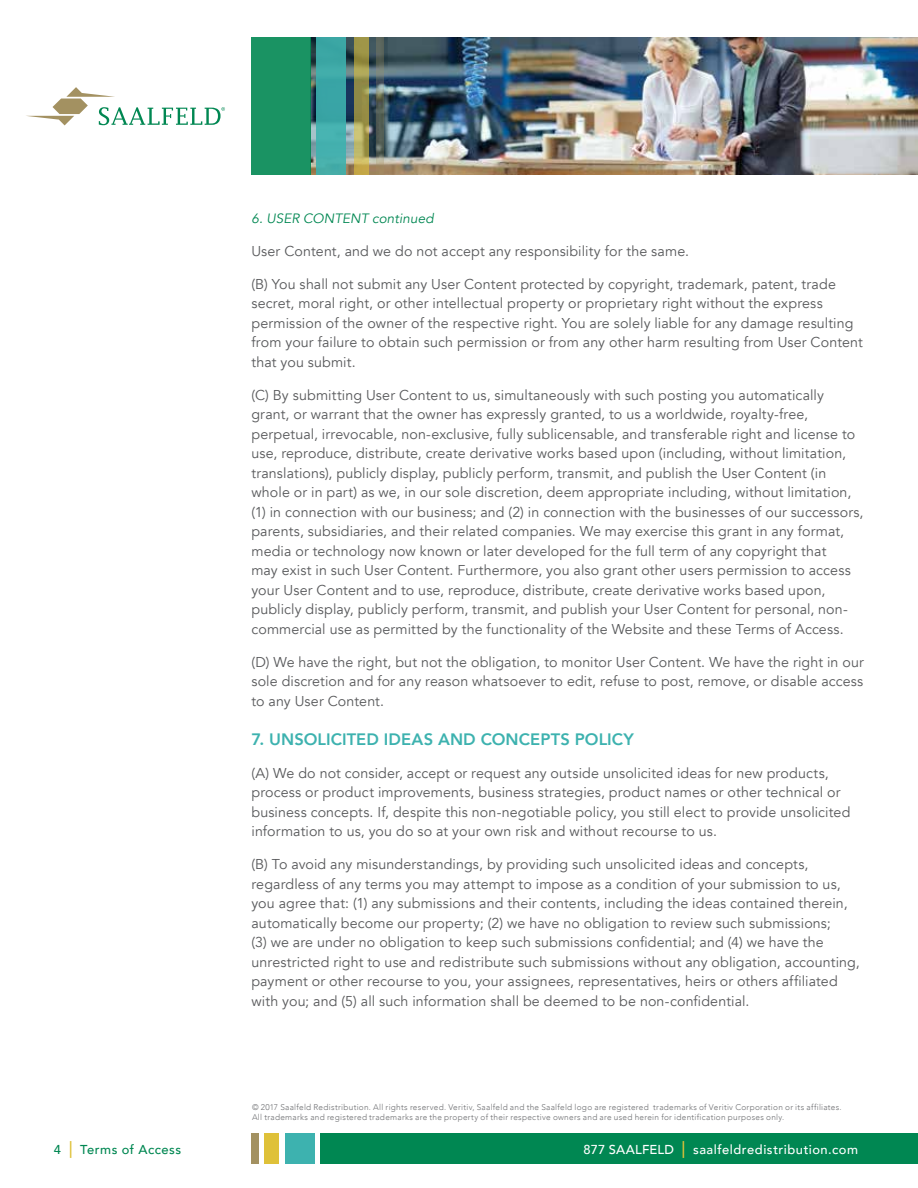
<style>
.page{position:relative;width:918px;height:1188px;background:#fff}
.page>*{position:absolute;margin:0;border:0;box-sizing:border-box;transform-origin:0 0}
.t1{font:800 16.5px "Avenir";letter-spacing:.005em;color:#3db2af}
.t2{font:14.25px/19.5px "Avenir";letter-spacing:.01em;color:#58595b}
.t3{font:italic 13.5px "Avenir";letter-spacing:.005em;color:#008752}
.t4{font:500 12.9px "Avenir";letter-spacing:.04em;color:#fff}
.t5{font:500 12.9px "Avenir";letter-spacing:.04em;color:#008752}
.t6{font:300 8.25px/9.9px "Avenir";letter-spacing:.035em;color:#6d6e71}
.s1{font-family:"Arial";font-weight:400;font-size:18px;color:#dfc139}
</style>
<div class="page">
<div style="left:285px;top:1133px;width:30px;height:31px;background:#3db2af"></div>
<div style="left:321px;top:1133px;width:597px;height:31px;background:#008752"></div>
<div style="left:265px;top:1133px;width:14px;height:31px;background:#dfc139"></div>
<div style="left:251px;top:1133px;width:8px;height:31px;background:#a39161"></div>
<img style="left:311px;top:38px;width:607px;height:137px">
<div style="left:317px;top:38px;width:29px;height:137px;background:linear-gradient(to bottom,#37a3a3,#46b0ae)"></div>
<div style="left:251px;top:38px;width:60px;height:137px;background:#1a9363"></div>
<svg style="left:354px;top:38px;width:15px;height:137px;background:#a59b4e"></svg>
<svg style="left:377px;top:38px;width:7px;height:137px"></svg>
<svg style="left:26px;top:87px;width:199px;height:38px"></svg>
<p class="t3" style="left:251px;top:210px;width:184px">6. USER CONTENT continued</p>
<p class="t2" style="left:251px;top:241px;width:439px">User Content, and we do not accept any responsibility for the same.</p>
<p class="t2" style="left:251px;top:274px;width:613px">(B) You shall not submit any User Content protected by copyright, trademark, patent, trade secret, moral right, or other intellectual property or proprietary right without the express permission of the owner of the respective right. You are solely liable for any damage resulting from your failure to obtain such permission or from any other harm resulting from User Content that you submit.</p>
<p class="t2" style="left:251px;top:385px;width:614px">(C) By submitting User Content to us, simultaneously with such posting you automatically grant, or warrant that the owner has expressly granted, to us a worldwide, royalty-free, perpetual, irrevocable, non-exclusive, fully sublicensable, and transferable right and license to use, reproduce, distribute, create derivative works based upon (including, without limitation, translations), publicly display, publicly perform, transmit, and publish the User Content (in whole or in part) as we, in our sole discretion, deem appropriate including, without limitation, (1) in connection with our business; and (2) in connection with the businesses of our successors, parents, subsidiaries, and their related companies. We may exercise this grant in any format, media or technology now known or later developed for the full term of any copyright that<br>may exist in such User Content. Furthermore, you also grant other users permission to access your User Content and to use, reproduce, distribute, create derivative works based upon, publicly display, publicly perform, transmit, and publish your User Content for personal, non&shy;commercial use as permitted by the functionality of the Website and these Terms of Access.</p>
<p class="t2" style="left:251px;top:652px;width:614px;text-align:justify">(D) We have the right, but not the obligation, to monitor User Content. We have the right in our sole discretion and for any reason whatsoever to edit, refuse to post, remove, or disable access to any User Content.</p>
<p class="t1" style="left:251px;top:726px;width:384px">7. UNSOLICITED IDEAS AND CONCEPTS POLICY</p>
<p class="t2" style="left:251px;top:763px;width:600px">(A) We do not consider, accept or request any outside unsolicited ideas for new products, process or product improvements, business strategies, product names or other technical or business concepts. If, despite this non-negotiable policy, you still elect to provide unsolicited information to us, you do so at your own risk and without recourse to us.</p>
<p class="t2" style="left:251px;top:855px;width:610px">(B) To avoid any misunderstandings, by providing such unsolicited ideas and concepts, regardless of any terms you may attempt to impose as a condition of your submission to us, you agree that: (1) any submissions and their contents, including the ideas contained therein, automatically become our property; (2) we have no obligation to review such submissions;<br>(3) we are under no obligation to keep such submissions confidential; and (4) we have the unrestricted right to use and redistribute such submissions without any obligation, accounting, payment or other recourse to you, your assignees, representatives, heirs or others affiliated with you; and (5) all such information shall be deemed to be non-confidential.</p>
<p class="t6" style="left:252px;top:1102px;width:591px">© 2017 Saalfeld Redistribution. All rights reserved. Veritiv, Saalfeld and the Saalfeld logo are registered trademarks of Veritiv Corporation or its affiliates.<br>All trademarks and registered trademarks are the property of their respective owners and are used herein for identification purposes only.</p>
<p class="t5" style="left:54px;top:1138px;width:129px">4 <span class="s1">|</span> Terms of Access</p>
<p class="t4" style="left:584px;top:1138px;width:276px">877 SAALFELD <span class="s1">|</span> saalfeldredistribution.com</p>
</div>
